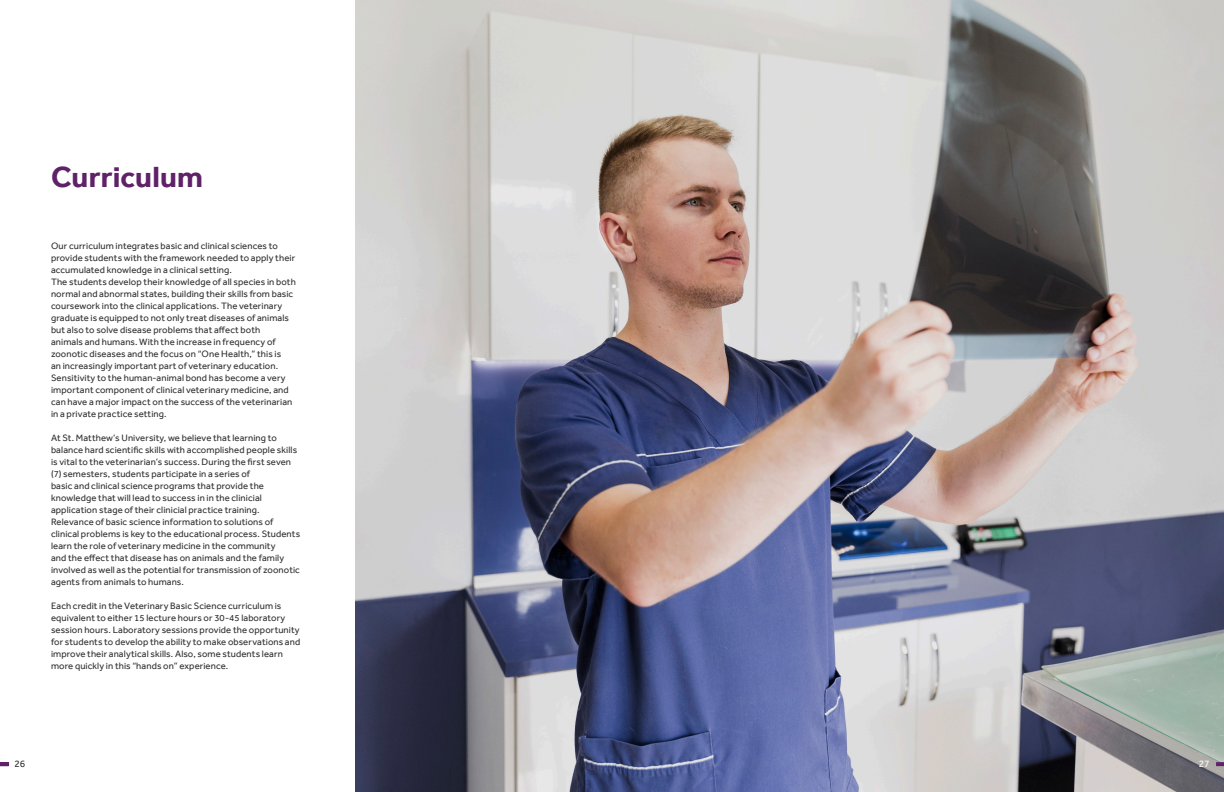
<style>
.page{position:relative;width:1224px;height:792px;background:#fff}
.page>*{position:absolute;margin:0;border:0;box-sizing:border-box;transform-origin:0 0}
.t1{font:700 30px "Effra";letter-spacing:.005em;color:#5f2167}
.t2{font:10px "Effra";color:#312f30}
.t3{font:10px "Effra";color:#fff}
.t4{font:9.5px/12px "Effra";letter-spacing:.01em;color:#312f30}
</style>
<div class="page">
<svg style="left:0;top:762px;width:9px;height:4px"></svg>
<img style="left:355px;top:0;width:869px;height:792px">
<svg style="left:1216px;top:762px;width:8px;height:4px"></svg>
<p class="t1" style="left:51px;top:159px;width:154px">Curriculum</p>
<p class="t4" style="left:51px;top:240px;width:246px">Our curriculum integrates basic and clinical sciences to provide students with the framework needed to apply their accumulated knowledge in a clinical setting.</p>
<p class="t4" style="left:51px;top:276px;width:246px">The students develop their knowledge of all species in both</p>
<p class="t4" style="left:51px;top:288px;width:244px">normal and abnormal states, building their skills from basic</p>
<p class="t4" style="left:51px;top:300px;width:233px">coursework into the clinical applications. The veterinary</p>
<p class="t4" style="left:51px;top:312px;width:243px">graduate is equipped to not only treat diseases of animals but also to solve disease problems that affect both animals and humans. With the increase in frequency of zoonotic diseases and the focus on “One Health,” this is an increasingly important part of veterinary education.<br>Sensitivity to the human-animal bond has become a very important component of clinical veterinary medicine, and can have a major impact on the success of the veterinarian in a private practice setting.</p>
<p class="t4" style="left:51px;top:432px;width:251px">At St. Matthew’s University, we believe that learning to balance hard scientific skills with accomplished people skills is vital to the veterinarian’s success. During the first seven (7) semesters, students participate in a series of<br>basic and clinical science programs that provide the knowledge that will lead to success in in the clinicial application stage of their clinicial practice training.<br>Relevance of basic science information to solutions of clinical problems is key to the educational process. Students learn the role of veterinary medicine in the community<br>and the effect that disease has on animals and the family involved as well as the potential for transmission of zoonotic agents from animals to humans.</p>
<p class="t4" style="left:51px;top:600px;width:232px">Each credit in the Veterinary Basic Science curriculum is</p>
<p class="t4" style="left:51px;top:612px;width:236px">equivalent to either 15 lecture hours or 30-45 laboratory</p>
<p class="t4" style="left:51px;top:624px;width:251px">session hours. Laboratory sessions provide the opportunity for students to develop the ability to make observations and</p>
<p class="t4" style="left:51px;top:648px;width:233px">improve their analytical skills. Also, some students learn more quickly in this “hands on” experience.</p>
<p class="t2" style="left:14px;top:758px;width:12px">26</p>
<p class="t3" style="left:1199px;top:758px;width:12px">27</p>
</div>
